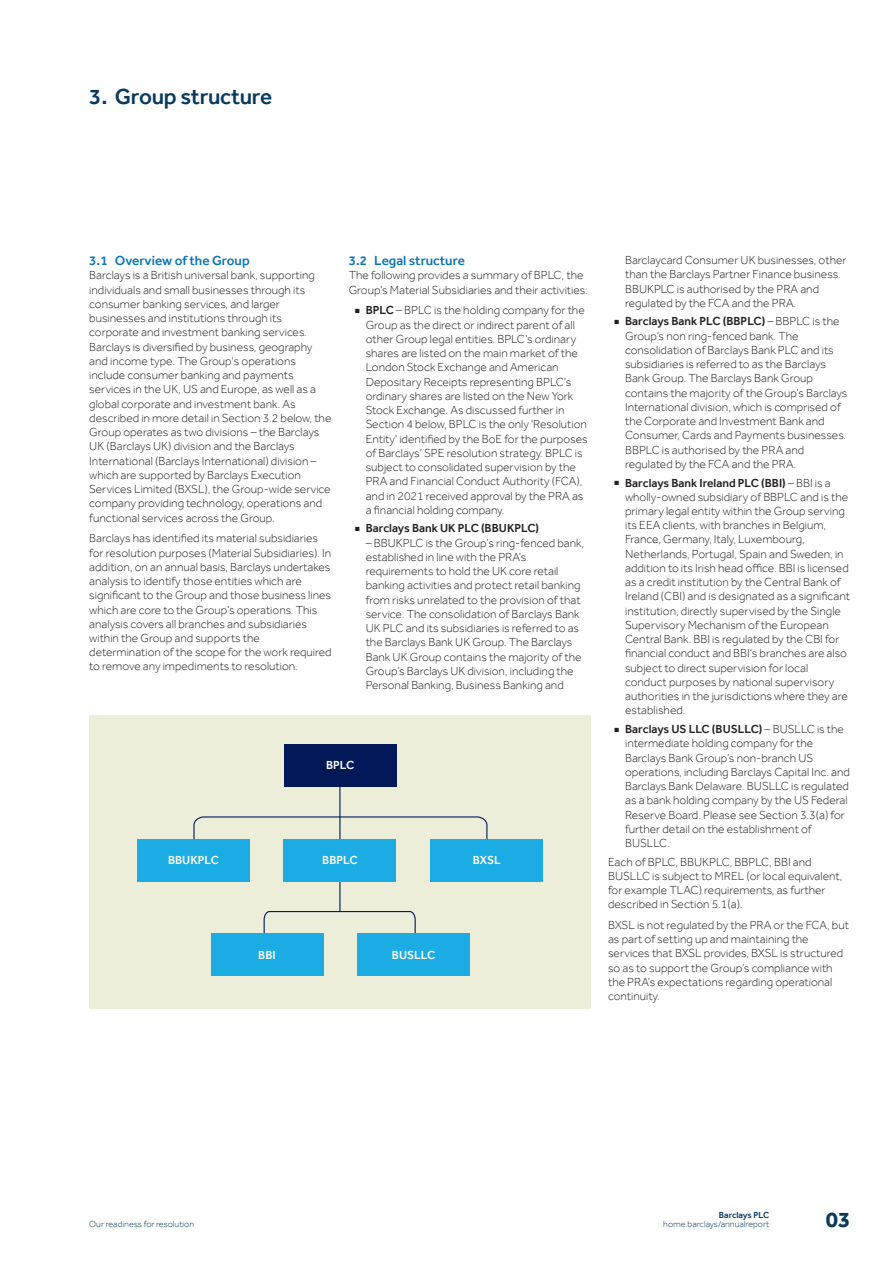
<style>
.page{position:relative;width:893px;height:1263px;background:#fff}
.page>*{position:absolute;margin:0;border:0;box-sizing:border-box;transform-origin:0 0}
.t1{font:500 22.5px "Effra";letter-spacing:-.01em;color:#09395c}
.t2{font:700 22.5px "Effra";color:#09395c}
.t3{font:500 13.5px "Effra";color:#0876b8}
.t4{font:300 12px/14.2px "Effra";color:#231f20}
.t5{font:500 12px "Effra";color:#fff}
.t6{font:500 12px "Effra";color:#231f20}
.t7{font:300 9px "Effra";color:#09395c}
.t8{font:500 9px "Effra";color:#09395c}
.s1{font-weight:500}
</style>
<div class="page">
<div style="left:89px;top:715px;width:502px;height:294px;background:#eceed9"></div>
<div style="left:284px;top:744px;width:112px;height:43px;background:#011959"></div>
<svg style="left:193px;top:816px;width:295px;height:31px"></svg>
<svg style="left:263px;top:910px;width:153px;height:31px"></svg>
<hr style="left:339px;top:787px;width:1px;height:124px;background:#011959">
<div style="left:431px;top:839px;width:112px;height:42px;background:#1bace3"></div>
<div style="left:284px;top:839px;width:112px;height:42px;background:#1bace3"></div>
<div style="left:137px;top:839px;width:113px;height:42px;background:#1bace3"></div>
<div style="left:357px;top:933px;width:113px;height:43px;background:#1bace3"></div>
<div style="left:211px;top:933px;width:112px;height:43px;background:#1bace3"></div>
<h1 class="t1" style="left:89px;top:83px;width:184px">3. Group structure</h1>
<p class="t3" style="left:89px;top:253px;width:162px">3.1 Overview of the Group</p>
<p class="t4" style="left:89px;top:268px;width:244px">Barclays is a British universal bank, supporting individuals and small businesses through its consumer banking services, and larger businesses and institutions through its corporate and investment banking services.<br>Barclays is diversified by business, geography and income type. The Group's operations include consumer banking and payments services in the UK, US and Europe, as well as a global corporate and investment bank. As described in more detail in Section 3.2 below, the Group operates as two divisions – the Barclays UK (Barclays UK) division and the Barclays International (Barclays International) division – which are supported by Barclays Execution Services Limited (BXSL), the Group-wide service company providing technology, operations and functional services across the Group.</p>
<p class="t4" style="left:89px;top:531px;width:244px">Barclays has identified its material subsidiaries for resolution purposes (Material Subsidiaries). In addition, on an annual basis, Barclays undertakes analysis to identify those entities which are significant to the Group and those business lines which are core to the Group’s operations. This analysis covers all branches and subsidiaries within the Group and supports the determination of the scope for the work required to remove any impediments to resolution.</p>
<p class="t3" style="left:349px;top:253px;width:118px">3.2 Legal structure</p>
<p class="t4" style="left:349px;top:268px;width:241px">The following provides a summary of BPLC, the<br>Group’s Material Subsidiaries and their activities:</p>
<p class="t4" style="left:366px;top:303px;width:223px;text-indent:-11px">■ <span class="s1">BPLC</span> – BPLC is the holding company for the Group as the direct or indirect parent of all other Group legal entities. BPLC’s ordinary shares are listed on the main market of the London Stock Exchange and American Depositary Receipts representing BPLC’s ordinary shares are listed on the New York Stock Exchange. As discussed further in Section 4 below, BPLC is the only 'Resolution Entity' identified by the BoE for the purposes of Barclays’ SPE resolution strategy. BPLC is subject to consolidated supervision by the PRA and Financial Conduct Authority (FCA), and in 2021 received approval by the PRA as a financial holding company.</p>
<p class="t6" style="left:355px;top:521px;width:186px">■ Barclays Bank UK PLC (BBUKPLC)</p>
<p class="t4" style="left:366px;top:535px;width:220px">– BBUKPLC is the Group’s ring-fenced bank, established in line with the PRA’s requirements to hold the UK core retail banking activities and protect retail banking from risks unrelated to the provision of that service. The consolidation of Barclays Bank UK PLC and its subsidiaries is referred to as the Barclays Bank UK Group. The Barclays Bank UK Group contains the majority of the Group’s Barclays UK division, including the Personal Banking, Business Banking and</p>
<p class="t5" style="left:326px;top:758px;width:30px">BPLC</p>
<p class="t5" style="left:168px;top:853px;width:52px">BBUKPLC</p>
<p class="t5" style="left:322px;top:853px;width:37px">BBPLC</p>
<p class="t5" style="left:473px;top:853px;width:30px">BXSL</p>
<p class="t5" style="left:258px;top:947px;width:19px">BBI</p>
<p class="t5" style="left:392px;top:947px;width:45px">BUSLLC</p>
<p class="t4" style="left:625px;top:253px;width:223px">Barclaycard Consumer UK businesses, other than the Barclays Partner Finance business.<br>BBUKPLC is authorised by the PRA and regulated by the FCA and the PRA.</p>
<p class="t4" style="left:625px;top:314px;width:224px;text-indent:-11px">■ <span class="s1">Barclays Bank PLC (BBPLC)</span> – BBPLC is the Group’s non ring-fenced bank. The consolidation of Barclays Bank PLC and its subsidiaries is referred to as the Barclays Bank Group. The Barclays Bank Group contains the majority of the Group’s Barclays International division, which is comprised of the Corporate and Investment Bank and Consumer, Cards and Payments businesses.<br>BBPLC is authorised by the PRA and regulated by the FCA and the PRA.</p>
<p class="t4" style="left:625px;top:475px;width:226px;text-indent:-11px">■ <span class="s1">Barclays Bank Ireland PLC (BBI)</span> – BBI is a wholly-owned subsidiary of BBPLC and is the primary legal entity within the Group serving its EEA clients, with branches in Belgium, France, Germany, Italy, Luxembourg, Netherlands, Portugal, Spain and Sweden, in addition to its Irish head office. BBI is licensed as a credit institution by the Central Bank of Ireland (CBI) and is designated as a significant institution, directly supervised by the Single Supervisory Mechanism of the European Central Bank. BBI is regulated by the CBI for financial conduct and BBI’s branches are also subject to direct supervision for local conduct purposes by national supervisory authorities in the jurisdictions where they are established.</p>
<p class="t4" style="left:625px;top:722px;width:226px;text-indent:-11px">■ <span class="s1">Barclays US LLC (BUSLLC)</span> – BUSLLC is the intermediate holding company for the Barclays Bank Group’s non-branch US operations, including Barclays Capital Inc. and Barclays Bank Delaware. BUSLLC is regulated as a bank holding company by the US Federal Reserve Board. Please see Section 3.3(a) for further detail on the establishment of BUSLLC.</p>
<p class="t4" style="left:608px;top:854px;width:236px">Each of BPLC, BBUKPLC, BBPLC, BBI and BUSLLC is subject to MREL (or local equivalent, for example TLAC) requirements, as further described in Section 5.1(a).</p>
<p class="t4" style="left:608px;top:917px;width:242px">BXSL is not regulated by the PRA or the FCA, but as part of setting up and maintaining the services that BXSL provides, BXSL is structured so as to support the Group’s compliance with the PRA’s expectations regarding operational continuity.</p>
<p class="t8" style="left:719px;top:1209px;width:52px">Barclays PLC</p>
<p class="t7" style="left:89px;top:1218px;width:106px">Our readiness for resolution</p>
<p class="t7" style="left:663px;top:1218px;width:107px">home.barclays/annualreport</p>
<h1 class="t2" style="left:826px;top:1206px;width:26px">03</h1>
</div>
